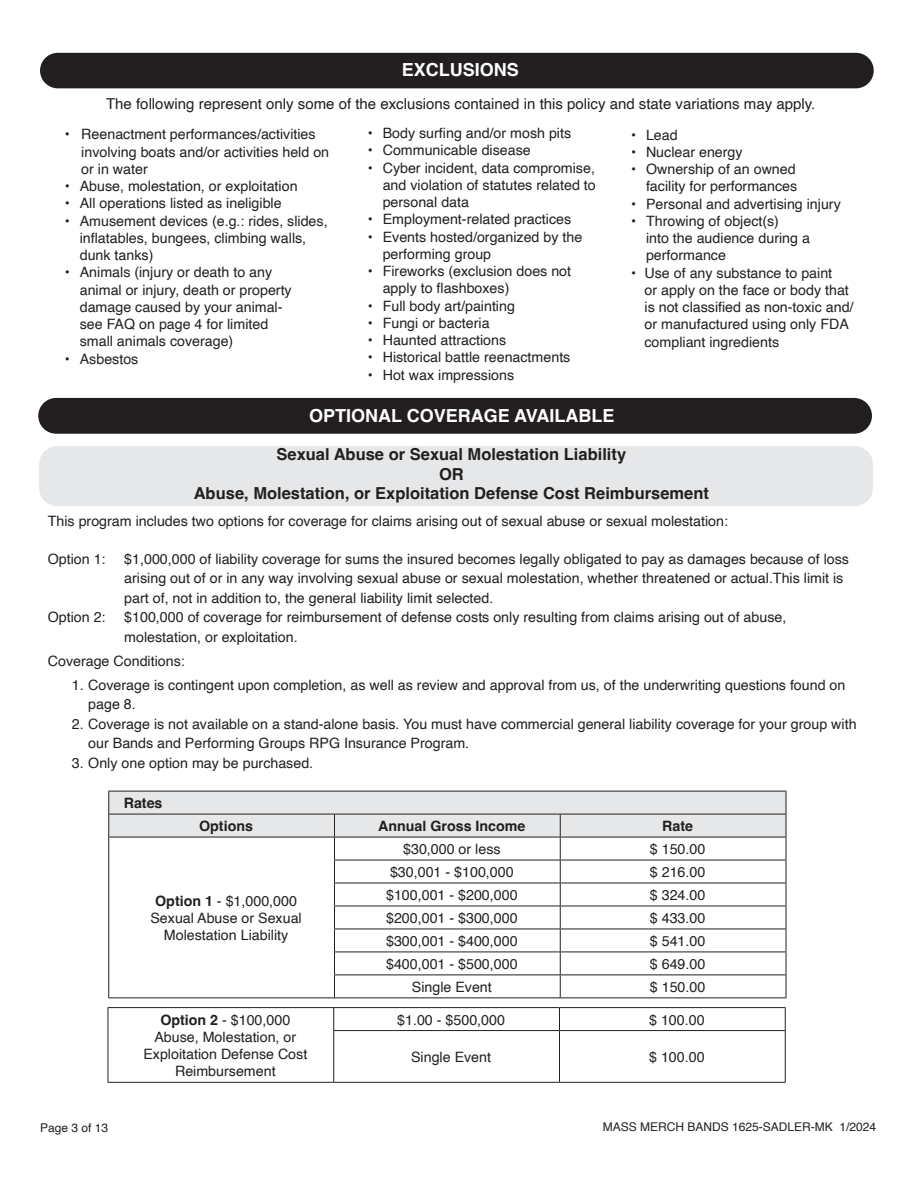
<style>
.page{position:relative;width:918px;height:1188px;background:#fff}
.page>*{position:absolute;margin:0;border:0;box-sizing:border-box;transform-origin:0 0}
.t1{font:700 18px "Helvetica";color:#fff}
.t2{font:700 16.5px/19.5px "Helvetica";color:#231f20;text-align:center}
.t3{font:15px "Helvetica";color:#231f20}
.t4{font:14.25px/17.2px "Helvetica";color:#231f20}
.t5{font:700 14.25px "Helvetica";color:#231f20}
.t6{font:12px "Helvetica";color:#231f20}
.s1{font-weight:700}
</style>
<div class="page">
<div style="left:39px;top:446px;width:834px;height:60px;background:#e6e7e9;border-radius:18px"></div>
<div style="left:38px;top:398px;width:834px;height:36px;background:#231f20;border-radius:18px"></div>
<div style="left:40px;top:53px;width:834px;height:35px;background:#231f20;border-radius:18px"></div>
<svg style="left:108px;top:791px;width:679px;height:206px"></svg>
<hr style="left:108px;top:997px;width:226px;height:1px;background:#231f20">
<hr style="left:334px;top:997px;width:226px;height:1px;background:#231f20">
<hr style="left:560px;top:997px;width:226px;height:1px;background:#231f20">
<hr style="left:108px;top:1007px;width:226px;height:1px;background:#231f20">
<svg style="left:108px;top:1008px;width:1px;height:23px"></svg>
<hr style="left:334px;top:1007px;width:225px;height:1px;background:#231f20">
<svg style="left:333px;top:1008px;width:1px;height:22px"></svg>
<hr style="left:559px;top:1007px;width:227px;height:1px;background:#231f20">
<svg style="left:559px;top:1008px;width:1px;height:22px"></svg>
<svg style="left:785px;top:1008px;width:1px;height:22px"></svg>
<hr style="left:108px;top:1031px;width:1px;height:51px;background:#231f20">
<hr style="left:333px;top:1030px;width:226px;height:1px;background:#231f20">
<hr style="left:333px;top:1031px;width:1px;height:51px;background:#231f20">
<hr style="left:559px;top:1030px;width:227px;height:1px;background:#231f20">
<hr style="left:559px;top:1031px;width:1px;height:51px;background:#231f20">
<hr style="left:785px;top:1031px;width:1px;height:51px;background:#231f20">
<hr style="left:108px;top:1082px;width:226px;height:1px;background:#231f20">
<hr style="left:334px;top:1082px;width:225px;height:1px;background:#231f20">
<hr style="left:559px;top:1082px;width:227px;height:1px;background:#231f20">
<p class="t1" style="left:402px;top:58px;width:119px">EXCLUSIONS</p>
<p class="t3" style="left:106px;top:92px;width:711px">The following represent only some of the exclusions contained in this policy and state variations may apply.</p>
<p class="t4" style="left:81px;top:126px;width:249px;text-indent:-17px">• Reenactment performances/activities involving boats and/or activities held on or in water</p>
<p class="t4" style="left:65px;top:178px;width:234px">• Abuse, molestation, or exploitation</p>
<p class="t4" style="left:65px;top:195px;width:218px">• All operations listed as ineligible</p>
<p class="t4" style="left:80px;top:212px;width:249px;text-indent:-15px">• Amusement devices (e.g.: rides, slides, inflatables, bungees, climbing walls, dunk tanks)</p>
<p class="t4" style="left:80px;top:264px;width:213px;text-indent:-15px">• Animals (injury or death to any animal or injury, death or property damage caused by your animal&shy;see FAQ on page 4 for limited small animals coverage)</p>
<p class="t4" style="left:65px;top:350px;width:75px">• Asbestos</p>
<p class="t4" style="left:368px;top:125px;width:205px">• Body surfing and/or mosh pits</p>
<p class="t4" style="left:368px;top:142px;width:165px">• Communicable disease</p>
<p class="t4" style="left:383px;top:159px;width:215px;text-align:justify;text-indent:-15px">• Cyber incident, data compromise, and violation of statutes related to personal data</p>
<p class="t4" style="left:368px;top:211px;width:205px">• Employment-related practices</p>
<p class="t4" style="left:383px;top:228px;width:201px;text-indent:-15px">• Events hosted/organized by the performing group</p>
<p class="t4" style="left:383px;top:263px;width:190px;text-indent:-15px">• Fireworks (exclusion does not apply to flashboxes)</p>
<p class="t4" style="left:368px;top:297px;width:149px">• Full body art/painting</p>
<p class="t4" style="left:368px;top:315px;width:123px">• Fungi or bacteria</p>
<p class="t4" style="left:368px;top:332px;width:140px">• Haunted attractions</p>
<p class="t4" style="left:368px;top:349px;width:204px">• Historical battle reenactments</p>
<p class="t4" style="left:368px;top:366px;width:148px">• Hot wax impressions</p>
<p class="t4" style="left:631px;top:126px;width:48px">• Lead</p>
<p class="t4" style="left:631px;top:144px;width:113px">• Nuclear energy</p>
<p class="t4" style="left:631px;top:161px;width:168px;text-align:right">• Ownership of an owned facility for performances</p>
<p class="t4" style="left:631px;top:195px;width:211px">• Personal and advertising injury</p>
<p class="t4" style="left:646px;top:213px;width:165px;text-indent:-15px">• Throwing of object(s)<br>into the audience during a performance</p>
<p class="t4" style="left:645px;top:264px;width:211px;text-indent:-13px">• Use of any substance to paint<br>or apply on the face or body that is not classified as non-toxic and/ or manufactured using only FDA compliant ingredients</p>
<p class="t1" style="left:309px;top:404px;width:307px">OPTIONAL COVERAGE AVAILABLE</p>
<p class="t2" style="left:194px;top:447px;width:517px">Sexual Abuse or Sexual Molestation Liability<br>OR<br>Abuse, Molestation, or Exploitation Defense Cost Reimbursement</p>
<p class="t4" style="left:48px;top:513px;width:682px">This program includes two options for coverage for claims arising out of sexual abuse or sexual molestation:</p>
<p class="t4" style="left:48px;top:551px;width:59px">Option 1:</p>
<p class="t4" style="left:124px;top:550px;width:726px;line-height:19.5px">$1,000,000 of liability coverage for sums the insured becomes legally obligated to pay as damages because of loss arising out of or in any way involving sexual abuse or sexual molestation, whether threatened or actual.This limit is part of, not in addition to, the general liability limit selected.</p>
<p class="t4" style="left:48px;top:609px;width:59px">Option 2:</p>
<p class="t4" style="left:124px;top:608px;width:664px;line-height:19.5px">$100,000 of coverage for reimbursement of defense costs only resulting from claims arising out of abuse, molestation, or exploitation.</p>
<p class="t4" style="left:48px;top:653px;width:139px">Coverage Conditions:</p>
<p class="t4" style="left:88px;top:676px;width:759px;line-height:19.5px;text-indent:-16px">1. Coverage is contingent upon completion, as well as review and approval from us, of the underwriting questions found on page 8.</p>
<p class="t4" style="left:88px;top:715px;width:770px;line-height:19.5px;text-indent:-17px">2. Coverage is not available on a stand-alone basis. You must have commercial general liability coverage for your group with our Bands and Performing Groups RPG Insurance Program.</p>
<p class="t4" style="left:72px;top:755px;width:243px">3. Only one option may be purchased.</p>
<p class="t5" style="left:124px;top:794px;width:40px">Rates</p>
<p class="t5" style="left:199px;top:817px;width:55px">Options</p>
<p class="t5" style="left:378px;top:817px;width:149px">Annual Gross Income</p>
<p class="t5" style="left:662px;top:817px;width:32px">Rate</p>
<p class="t4" style="left:150px;top:893px;width:153px;text-align:center"><span class="s1">Option 1</span> - $1,000,000<br>Sexual Abuse or Sexual<br>Molestation Liability</p>
<p class="t4" style="left:403px;top:841px;width:99px">$30,000 or less</p>
<p class="t4" style="left:650px;top:841px;width:57px">$ 150.00</p>
<p class="t4" style="left:390px;top:864px;width:125px">$30,001 - $100,000</p>
<p class="t4" style="left:650px;top:864px;width:57px">$ 216.00</p>
<p class="t4" style="left:386px;top:887px;width:133px">$100,001 - $200,000</p>
<p class="t4" style="left:650px;top:887px;width:57px">$ 324.00</p>
<p class="t4" style="left:386px;top:910px;width:133px">$200,001 - $300,000</p>
<p class="t4" style="left:650px;top:909px;width:57px">$ 433.00</p>
<p class="t4" style="left:386px;top:933px;width:133px">$300,001 - $400,000</p>
<p class="t4" style="left:650px;top:932px;width:57px">$ 541.00</p>
<p class="t4" style="left:386px;top:956px;width:133px">$400,001 - $500,000</p>
<p class="t4" style="left:650px;top:955px;width:57px">$ 649.00</p>
<p class="t4" style="left:412px;top:979px;width:81px">Single Event</p>
<p class="t4" style="left:650px;top:979px;width:57px">$ 150.00</p>
<p class="t4" style="left:143px;top:1011px;width:165px;text-align:center"><span class="s1">Option 2</span> - $100,000<br>Abuse, Molestation, or<br>Exploitation Defense Cost<br>Reimbursement</p>
<p class="t4" style="left:397px;top:1011px;width:109px">$1.00 - $500,000</p>
<p class="t4" style="left:649px;top:1011px;width:57px">$ 100.00</p>
<p class="t4" style="left:411px;top:1049px;width:81px">Single Event</p>
<p class="t4" style="left:649px;top:1049px;width:57px">$ 100.00</p>
<p class="t6" style="left:40px;top:1118px;width:70px">Page 3 of 13</p>
<p class="t6" style="left:603px;top:1118px;width:275px">MASS MERCH BANDS 1625-SADLER-MK 1/2024</p>
</div>
